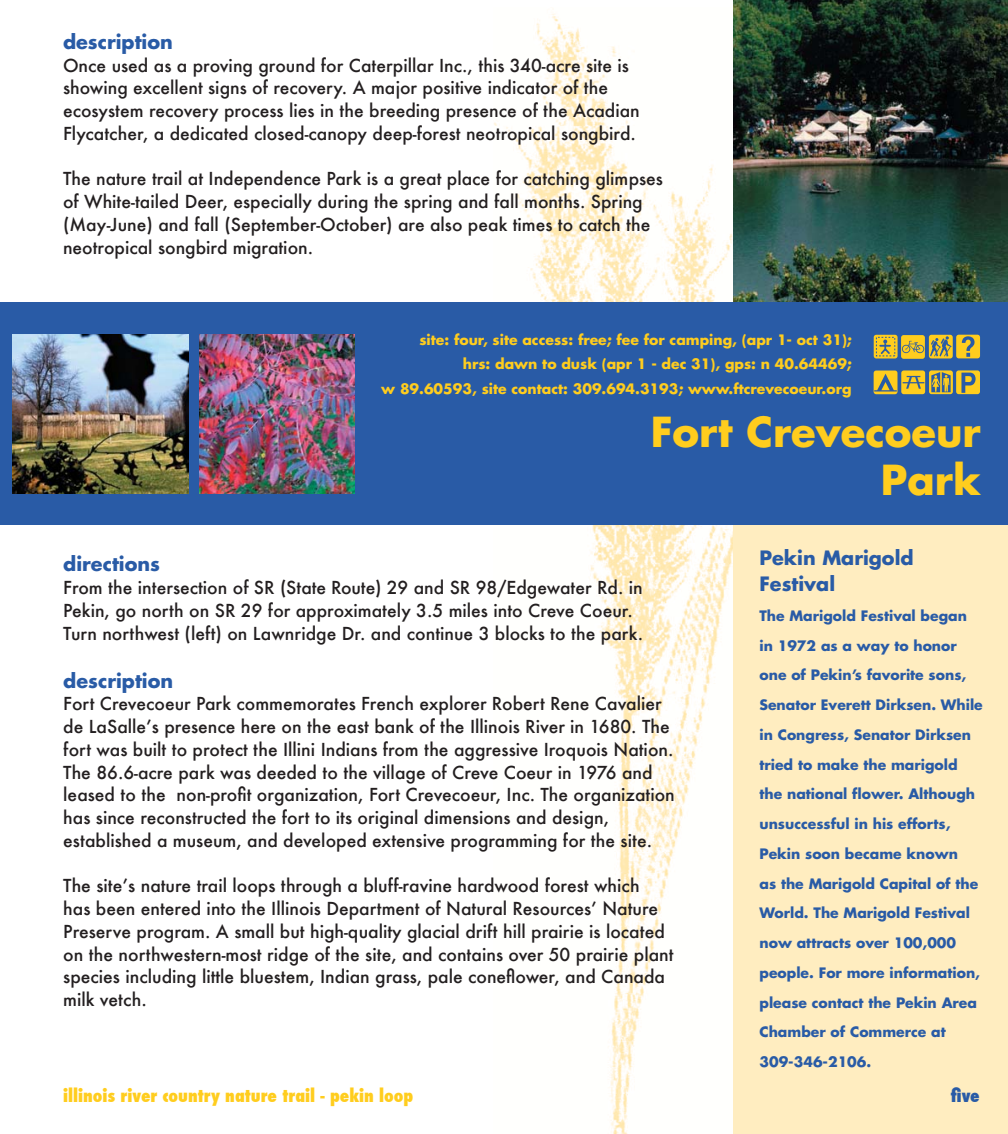
<style>
.page{position:relative;width:1008px;height:1134px;background:#fff}
.page>*{position:absolute;margin:0;border:0;box-sizing:border-box;transform-origin:0 0}
.t1{font:700 40.25px/47.2px "Futura";color:#ffcd1e;text-align:right}
.t2{font:700 19.25px/26.2px "Futura";color:#295ba6}
.t3{font:500 17.5px/22.8px "Futura";color:#231f20}
.t4{font:800 condensed 17.5px "Futura";color:#ffcd1e}
.t5{font:800 condensed 17.5px "Futura";color:#295ba6}
.t6{font:700 14px/29.8px "Futura";color:#295ba6}
.t7{font:700 14px/24.5px "Futura";color:#ffcd1e;text-align:right}
</style>
<div class="page">
<img style="left:494px;top:14px;width:239px;height:1120px">
<div style="left:733px;top:513px;width:275px;height:621px;background:#ffedc0"></div>
<img style="left:733px;top:0;width:275px;height:303px">
<div style="left:0;top:303px;width:1008px;height:222px;background:#295ba6"></div>
<img style="left:12px;top:334px;width:176px;height:160px">
<img style="left:200px;top:334px;width:154px;height:160px">
<div style="left:956px;top:370px;width:24px;height:24px;background:#ffcd1e;border-radius:3px"></div>
<svg style="left:961px;top:373px;width:15px;height:20px"></svg>
<svg style="left:929px;top:370px;width:24px;height:24px"></svg>
<svg style="left:931px;top:372px;width:20px;height:20px"></svg>
<svg style="left:929px;top:335px;width:24px;height:23px"></svg>
<svg style="left:930px;top:336px;width:22px;height:21px"></svg>
<div style="left:901px;top:370px;width:24px;height:24px;background:#ffcd1e;border-radius:3px"></div>
<svg style="left:903px;top:376px;width:21px;height:13px"></svg>
<div style="left:956px;top:335px;width:24px;height:23px;background:#ffcd1e;border-radius:3px"></div>
<svg style="left:962px;top:336px;width:13px;height:21px"></svg>
<div style="left:901px;top:335px;width:24px;height:24px;background:#ffcd1e;border-radius:3px"></div>
<svg style="left:902px;top:341px;width:22px;height:12px"></svg>
<svg style="left:874px;top:335px;width:24px;height:23px"></svg>
<svg style="left:879px;top:340px;width:12px;height:16px"></svg>
<div style="left:874px;top:371px;width:23px;height:23px;background:#ffcd1e;border-radius:3px"></div>
<svg style="left:874px;top:374px;width:23px;height:18px"></svg>
<p class="t2" style="left:63px;top:30px;width:111px">description</p>
<p class="t3" style="left:63px;top:53px;width:578px">Once used as a proving ground for Caterpillar Inc., this 340-acre site is showing excellent signs of recovery. A major positive indicator of the ecosystem recovery process lies in the breeding presence of the Acadian Flycatcher, a dedicated closed-canopy deep-forest neotropical songbird.</p>
<p class="t3" style="left:63px;top:167px;width:602px">The nature trail at Independence Park is a great place for catching glimpses of White-tailed Deer, especially during the spring and fall months. Spring (May-June) and fall (September-October) are also peak times to catch the neotropical songbird migration.</p>
<p class="t7" style="left:381px;top:328px;width:472px">site: four, site access: free; fee for camping, (apr 1- oct 31);<br>hrs: dawn to dusk (apr 1 - dec 31), gps: n 40.64469;<br>w 89.60593, site contact: 309.694.3193; www.ftcrevecoeur.org</p>
<h1 class="t1" style="left:651px;top:412px;width:332px">Fort Crevecoeur<br>Park</h1>
<p class="t2" style="left:63px;top:553px;width:98px">directions</p>
<p class="t3" style="left:63px;top:576px;width:581px">From the intersection of SR (State Route) 29 and SR 98/Edgewater Rd. in<br>Pekin, go north on SR 29 for approximately 3.5 miles into Creve Coeur.<br>Turn northwest (left) on Lawnridge Dr. and continue 3 blocks to the park.</p>
<p class="t2" style="left:63px;top:669px;width:111px">description</p>
<p class="t3" style="left:63px;top:692px;width:613px">Fort Crevecoeur Park commemorates French explorer Robert Rene Cavalier de LaSalleʼs presence here on the east bank of the Illinois River in 1680. The fort was built to protect the Illini Indians from the aggressive Iroquois Nation.<br>The 86.6-acre park was deeded to the village of Creve Coeur in 1976 and leased to the non-profit organization, Fort Crevecoeur, Inc. The organization has since reconstructed the fort to its original dimensions and design, established a museum, and developed extensive programming for the site.</p>
<p class="t3" style="left:63px;top:874px;width:612px">The siteʼs nature trail loops through a bluff-ravine hardwood forest which<br>has been entered into the Illinois Department of Natural Resourcesʼ Nature Preserve program. A small but high-quality glacial drift hill prairie is located on the northwestern-most ridge of the site, and contains over 50 prairie plant species including little bluestem, Indian grass, pale coneflower, and Canada milk vetch.</p>
<p class="t4" style="left:63px;top:1085px;width:352px">illinois river country nature trail - pekin loop</p>
<p class="t2" style="left:760px;top:546px;width:156px">Pekin Marigold<br>Festival</p>
<p class="t6" style="left:760px;top:602px;width:225px">The Marigold Festival began in 1972 as a way to honor one of Pekin’s favorite sons,<br>Senator Everett Dirksen. While in Congress, Senator Dirksen tried to make the marigold the national flower. Although unsuccessful in his efforts,<br>Pekin soon became known<br>as the Marigold Capital of the<br>World. The Marigold Festival now attracts over 100,000 people. For more information, please contact the Pekin Area<br>Chamber of Commerce at<br>309-346-2106.</p>
<p class="t5" style="left:951px;top:1085px;width:31px">five</p>
</div>
